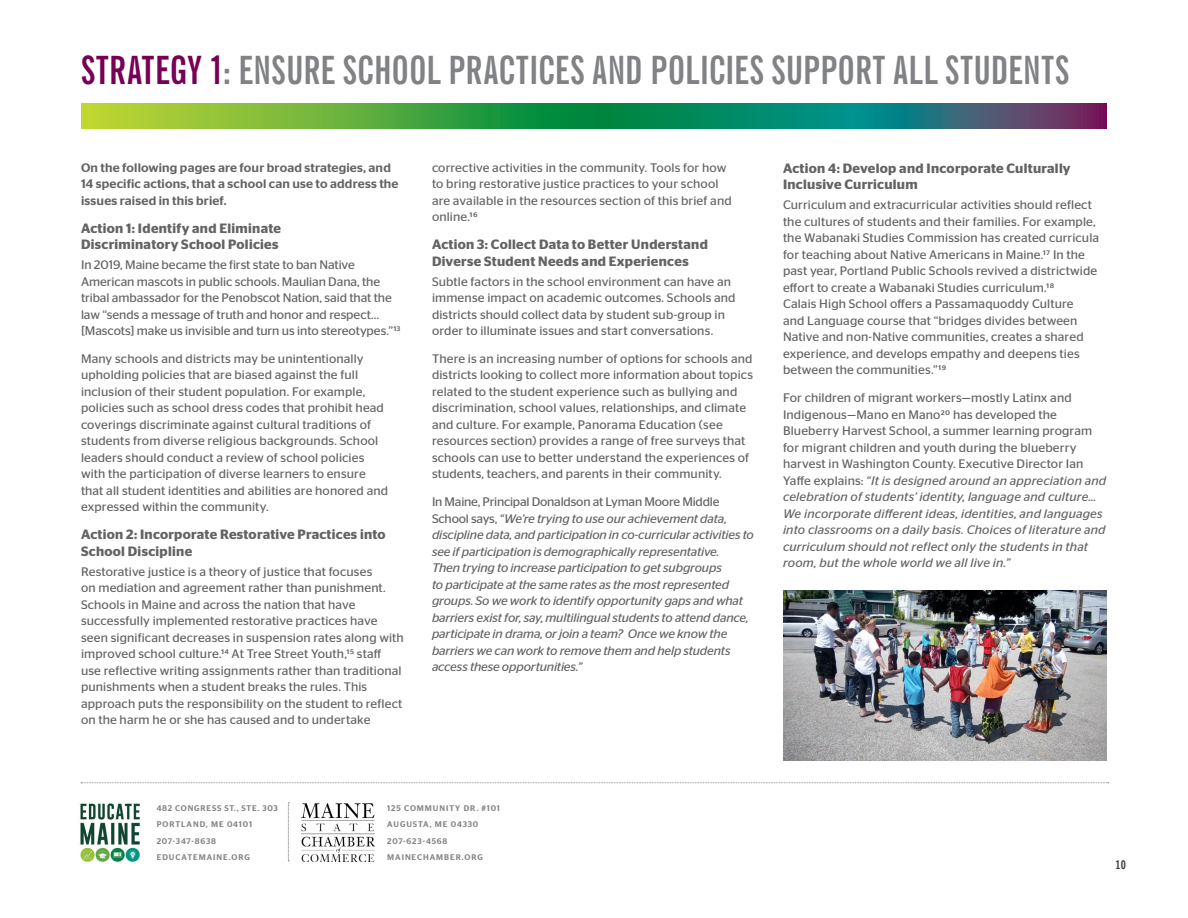
<style>
.page{position:relative;width:1188px;height:918px;background:#fff}
.page>*{position:absolute;margin:0;border:0;box-sizing:border-box;transform-origin:0 0}
._2019_A_Head{font:700 extra-condensed 39px "News Gothic BT";letter-spacing:.01em;color:#808285}
._2019_B_Heads{font:600 13.5px/16.5px "Stag Sans";letter-spacing:.02em;color:#636366}
._2019_Body_Text{font:12.3px/16.5px "Stag Sans";letter-spacing:.01em;color:#636366}
._2019_Body_Text-2{font:italic 12.3px/16.5px "Stag Sans";letter-spacing:-.01em;color:#636366}
._2019_Body_Text-3{font:italic 12.3px/16.5px "Stag Sans";letter-spacing:.01em;color:#636366}
._2019_Body_Text-4{font:500 12.3px/16.5px "Stag Sans";letter-spacing:.015em;color:#636366}
.t1{font:700 condensed 12px "News Gothic BT";color:#3e3e3f}
.t2{font:500 8.25px "Stag Sans";letter-spacing:.105em;color:#808285}
.s1{color:#760155}
.s2{font-style:normal}
</style>
<div class="page">
<svg style="left:81px;top:104px;width:1026px;height:25px;background:#409253"></svg>
<svg style="left:81px;top:782px;width:1028px;height:1px"></svg>
<img style="left:80px;top:803px;width:60px;height:59px">
<svg style="left:288px;top:803px;width:1px;height:59px"></svg>
<img style="left:301px;top:804px;width:74px;height:58px">
<img style="left:783px;top:591px;width:324px;height:170px">
<p class="_2019_A_Head" style="left:81px;top:46px;width:990px"><span class="s1">STRATEGY 1</span>: ENSURE SCHOOL PRACTICES AND POLICIES SUPPORT ALL STUDENTS</p>
<p class="_2019_Body_Text-4" style="left:81px;top:159px;width:319px">On the following pages are four broad strategies, and<br>14 specific actions, that a school can use to address the issues raised in this brief.</p>
<p class="_2019_B_Heads" style="left:81px;top:220px;width:201px">Action 1: Identify and Eliminate<br>Discriminatory School Policies</p>
<p class="_2019_Body_Text" style="left:81px;top:257px;width:321px">In 2019, Maine became the first state to ban Native American mascots in public schools. Maulian Dana, the tribal ambassador for the Penobscot Nation, said that the law “sends a message of truth and honor and respect… [Mascots] make us invisible and turn us into stereotypes.”¹³</p>
<p class="_2019_Body_Text" style="left:81px;top:350px;width:309px">Many schools and districts may be unintentionally upholding policies that are biased against the full inclusion of their student population. For example, policies such as school dress codes that prohibit head coverings discriminate against cultural traditions of students from diverse religious backgrounds. School leaders should conduct a review of school policies with the participation of diverse learners to ensure that all student identities and abilities are honored and expressed within the community.</p>
<p class="_2019_B_Heads" style="left:81px;top:526px;width:306px">Action 2: Incorporate Restorative Practices into<br>School Discipline</p>
<p class="_2019_Body_Text" style="left:81px;top:563px;width:324px">Restorative justice is a theory of justice that focuses<br>on mediation and agreement rather than punishment.<br>Schools in Maine and across the nation that have successfully implemented restorative practices have seen significant decreases in suspension rates along with improved school culture.¹4 At Tree Street Youth,¹5 staff use reflective writing assignments rather than traditional punishments when a student breaks the rules. This approach puts the responsibility on the student to reflect on the harm he or she has caused and to undertake</p>
<p class="_2019_Body_Text" style="left:432px;top:159px;width:301px">corrective activities in the community. Tools for how to bring restorative justice practices to your school are available in the resources section of this brief and online.¹6</p>
<p class="_2019_B_Heads" style="left:432px;top:236px;width:277px">Action 3: Collect Data to Better Understand<br>Diverse Student Needs and Experiences</p>
<p class="_2019_Body_Text" style="left:432px;top:273px;width:305px">Subtle factors in the school environment can have an immense impact on academic outcomes. Schools and districts should collect data by student sub-group in order to illuminate issues and start conversations.</p>
<p class="_2019_Body_Text" style="left:432px;top:350px;width:323px">There is an increasing number of options for schools and districts looking to collect more information about topics related to the student experience such as bullying and discrimination, school values, relationships, and climate and culture. For example, Panorama Education (see resources section) provides a range of free surveys that schools can use to better understand the experiences of students, teachers, and parents in their community.</p>
<p class="_2019_Body_Text-2" style="left:432px;top:494px;width:323px"><span class="s2">In Maine, Principal Donaldson at Lyman Moore Middle School says,</span> “We’re trying to use our achievement data, discipline data, and participation in co-curricular activities to see if participation is demographically representative.<br>Then trying to increase participation to get subgroups<br>to participate at the same rates as the most represented groups. So we work to identify opportunity gaps and what barriers exist for, say, multilingual students to attend dance, participate in drama, or join a team? Once we know the barriers we can work to remove them and help students access these opportunities.”</p>
<p class="_2019_B_Heads" style="left:783px;top:160px;width:289px">Action 4: Develop and Incorporate Culturally<br>Inclusive Curriculum</p>
<p class="_2019_Body_Text" style="left:783px;top:197px;width:318px">Curriculum and extracurricular activities should reflect the cultures of students and their families. For example, the Wabanaki Studies Commission has created curricula for teaching about Native Americans in Maine.¹7 In the past year, Portland Public Schools revived a districtwide effort to create a Wabanaki Studies curriculum.¹8<br>Calais High School offers a Passamaquoddy Culture<br>and Language course that “bridges divides between Native and non-Native communities, creates a shared experience, and develops empathy and deepens ties between the communities.”¹9</p>
<p class="_2019_Body_Text-3" style="left:783px;top:389px;width:325px"><span class="s2">For children of migrant workers—mostly Latinx and Indigenous—Mano en Mano²0 has developed the Blueberry Harvest School, a summer learning program for migrant children and youth during the blueberry harvest in Washington County. Executive Director Ian Yaffe explains:</span> “It is designed around an appreciation and celebration of students’ identity, language and culture… We incorporate different ideas, identities, and languages into classrooms on a daily basis. Choices of literature and curriculum should not reflect only the students in that room, but the whole world we all live in.”</p>
<p class="t2" style="left:157px;top:803px;width:123px">482 CONGRESS ST., STE. 303</p>
<p class="t2" style="left:157px;top:820px;width:97px">PORTLAND, ME 04101</p>
<p class="t2" style="left:157px;top:836px;width:61px">207-347-8638</p>
<p class="t2" style="left:157px;top:852px;width:95px">EDUCATEMAINE.ORG</p>
<p class="t2" style="left:387px;top:803px;width:114px">125 COMMUNITY DR. #101</p>
<p class="t2" style="left:387px;top:820px;width:93px">AUGUSTA, ME 04330</p>
<p class="t2" style="left:387px;top:836px;width:62px">207-623-4568</p>
<p class="t2" style="left:387px;top:852px;width:97px">MAINECHAMBER.ORG</p>
<p class="t1" style="left:1116px;top:857px;width:12px">10</p>
</div>
